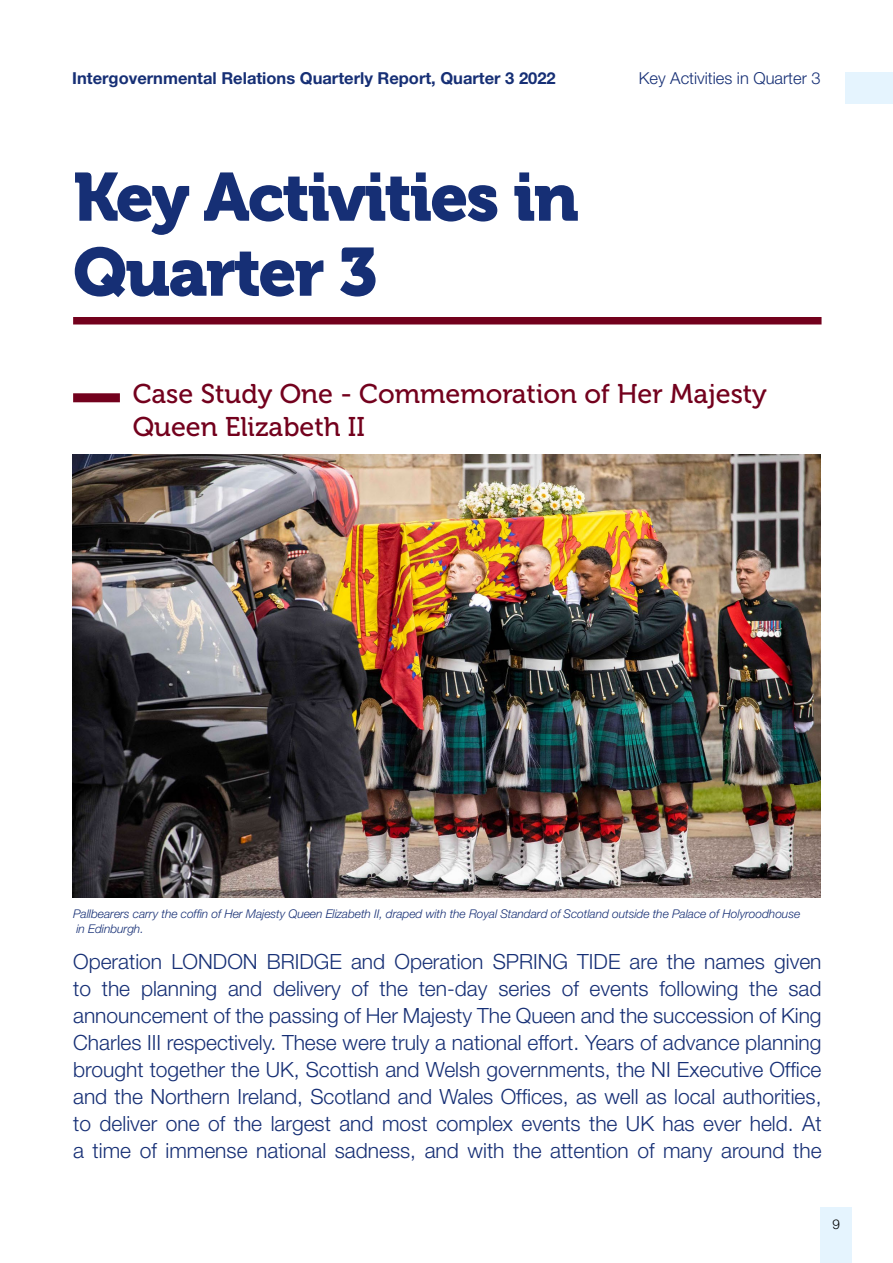
<style>
.page{position:relative;width:893px;height:1263px;background:#fff}
.page>*{position:absolute;margin:0;border:0;box-sizing:border-box;transform-origin:0 0}
.Heading_2{font:67.5px/75px "Museo 900";letter-spacing:-.03em;color:#162f75}
.Heading_3{font:27px/33px "Museo 500";color:#73011d}
.Body_copy_14_18{font:300 21px/27px "Helvetica Neue LT Pro";color:#162f75;text-align:justify}
.t1{font:700 16.5px "Helvetica Neue LT Pro";color:#162f75}
.BODY_COPY{font:300 16.5px "Helvetica Neue LT Pro";color:#162f75}
.t2{font:300 13.5px "Helvetica Neue LT Pro";color:#000}
.t3{font:italic 300 12px/15px "Helvetica Neue LT Pro";letter-spacing:-.005em;color:#162f75}
</style>
<div class="page">
<div style="left:73px;top:317px;width:748px;height:7px;background:#73011d"></div>
<div style="left:73px;top:393px;width:47px;height:9px;background:#73011d"></div>
<img style="left:72px;top:455px;width:749px;height:442px">
<div style="left:821px;top:1208px;width:31px;height:55px;background:#e5f4fe"></div>
<div style="left:845px;top:72px;width:48px;height:31px;background:#e5f4fe"></div>
<p class="t1" style="left:72px;top:68px;width:485px">Intergovernmental Relations Quarterly Report, Quarter 3 2022</p>
<p class="BODY_COPY" style="left:639px;top:68px;width:183px">Key Activities in Quarter 3</p>
<h2 class="Heading_2" style="left:73px;top:160px;width:507px">Key Activities in<br>Quarter 3</h2>
<h3 class="Heading_3" style="left:133px;top:378px;width:636px">Case Study One - Commemoration of Her Majesty<br>Queen Elizabeth II</h3>
<p class="t3" style="left:73px;top:906px;width:729px">Pallbearers carry the coffin of Her Majesty Queen Elizabeth II, draped with the Royal Standard of Scotland outside the Palace of Holyroodhouse in Edinburgh.</p>
<p class="Body_copy_14_18" style="left:73px;top:947px;width:750px">Operation LONDON BRIDGE and Operation SPRING TIDE are the names given to the planning and delivery of the ten-day series of events following the sad announcement of the passing of Her Majesty The Queen and the succession of King Charles III respectively. These were truly a national effort. Years of advance planning brought together the UK, Scottish and Welsh governments, the NI Executive Office and the Northern Ireland, Scotland and Wales Offices, as well as local authorities, to deliver one of the largest and most complex events the UK has ever held. At a time of immense national sadness, and with the attention of many around the</p>
<p class="t2" style="left:832px;top:1215px;width:9px">9</p>
</div>
